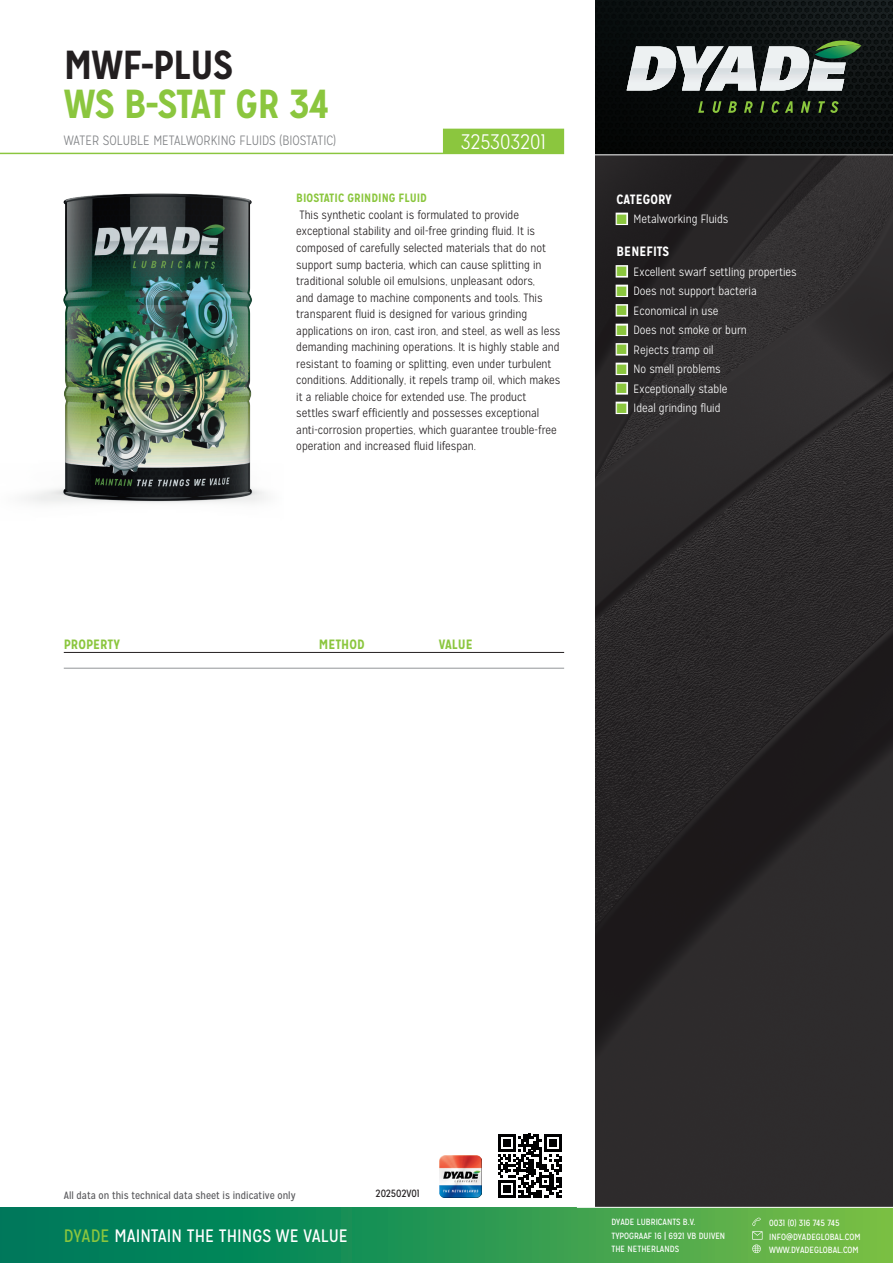
<style>
.page{position:relative;width:893px;height:1263px;background:#fff}
.page>*{position:absolute;margin:0;border:0;box-sizing:border-box;transform-origin:0 0}
.t1{font:700 40.5px "Mission Gothic";letter-spacing:-.035em;color:#8bc63e}
.t2{font:700 40.5px "Mission Gothic";letter-spacing:-.02em;color:#231f20}
.t3{font:300 21px "Mission Gothic";color:#fff}
.t4{font:18px "Mission Gothic";color:#fff}
.t5{font:300 13.5px "Mission Gothic";color:#808285}
.t6{font:700 13.5px "Mission Gothic";color:#8bc63e}
.t7{font:700 13.5px "Mission Gothic";color:#fff}
.t8{font:300 12px/16.5px "Mission Gothic";color:#231f20}
.t9{font:300 12px/19.5px "Mission Gothic";color:#fff}
.t10{font:700 12px "Mission Gothic";color:#8bc63e}
.t11{font:10.5px "Mission Gothic";color:#5a5a5d}
.t12{font:10.5px "Mission Gothic";color:#231f20}
.t13{font:9px/13.5px "Mission Gothic";color:#fff}
.s1{font-family:"European Pi Three";font-weight:400;font-size:10.5px}
.s2{color:#8bc63e}
</style>
<div class="page">
<svg style="left:595px;top:155px;width:298px;height:1052px;background:#2a2729"></svg>
<img style="left:595px;top:0;width:298px;height:154px">
<svg style="left:627px;top:40px;width:234px;height:50px;background:#8c9491"></svg>
<svg style="left:698px;top:101px;width:6px;height:12px"></svg>
<svg style="left:713px;top:101px;width:8px;height:12px"></svg>
<svg style="left:728px;top:101px;width:9px;height:12px"></svg>
<svg style="left:744px;top:101px;width:9px;height:12px"></svg>
<svg style="left:760px;top:101px;width:4px;height:12px"></svg>
<svg style="left:772px;top:101px;width:21px;height:12px"></svg>
<svg style="left:801px;top:101px;width:9px;height:12px"></svg>
<svg style="left:818px;top:101px;width:21px;height:12px"></svg>
<div style="left:0;top:1208px;width:893px;height:55px;background:linear-gradient(to right,#00745e,#73bd46)"></div>
<svg style="left:752px;top:1217px;width:10px;height:36px"></svg>
<img style="left:440px;top:1155px;width:42px;height:42px">
<svg style="left:498px;top:1134px;width:64px;height:64px"></svg>
<div style="left:446px;top:129px;width:118px;height:25px;background:#8bc63e"></div>
<img style="left:0;top:128px;width:446px;height:376px">
<hr style="left:64px;top:652px;width:500px;height:1px;background:#231f20">
<hr style="left:64px;top:668px;width:500px;height:1px;background:#939598">
<h1 class="t2" style="left:64px;top:40px;width:171px">MWF-PLUS</h1>
<h1 class="t1" style="left:64px;top:79px;width:268px">WS B-STAT GR 34</h1>
<p class="t5" style="left:64px;top:132px;width:274px">WATER SOLUBLE METALWORKING FLUIDS (BIOSTATIC)</p>
<h2 class="t3" style="left:461px;top:130px;width:87px">325303201</h2>
<p class="t10" style="left:296px;top:191px;width:132px">BIOSTATIC GRINDING FLUID</p>
<p class="t8" style="left:296px;top:207px;width:266px">This synthetic coolant is formulated to provide exceptional stability and oil-free grinding fluid. It is composed of carefully selected materials that do not support sump bacteria, which can cause splitting in traditional soluble oil emulsions, unpleasant odors,<br>and damage to machine components and tools. This transparent fluid is designed for various grinding applications on iron, cast iron, and steel, as well as less demanding machining operations. It is highly stable and resistant to foaming or splitting, even under turbulent conditions. Additionally, it repels tramp oil, which makes it a reliable choice for extended use. The product settles swarf efficiently and possesses exceptional anti-corrosion properties, which guarantee trouble-free operation and increased fluid lifespan.</p>
<p class="t7" style="left:617px;top:190px;width:57px">CATEGORY</p>
<p class="t9" style="left:617px;top:209px;width:113px"><span class="s1">N</span> Metalworking Fluids</p>
<p class="t7" style="left:617px;top:243px;width:54px">BENEFITS</p>
<p class="t9" style="left:617px;top:262px;width:182px"><span class="s1">N</span> Excellent swarf settling properties<br><span class="s1">N</span> Does not support bacteria<br><span class="s1">N</span> Economical in use<br><span class="s1">N</span> Does not smoke or burn<br><span class="s1">N</span> Rejects tramp oil<br><span class="s1">N</span> No smell problems<br><span class="s1">N</span> Exceptionally stable<br><span class="s1">N</span> Ideal grinding fluid</p>
<p class="t6" style="left:64px;top:636px;width:58px">PROPERTY</p>
<p class="t6" style="left:319px;top:636px;width:47px">METHOD</p>
<p class="t6" style="left:439px;top:636px;width:36px">VALUE</p>
<p class="t11" style="left:64px;top:1189px;width:233px">All data on this technical data sheet is indicative only</p>
<p class="t12" style="left:376px;top:1187px;width:46px">202502V01</p>
<h3 class="t4" style="left:64px;top:1225px;width:286px"><span class="s2">DYADE</span> MAINTAIN THE THINGS WE VALUE</h3>
<p class="t13" style="left:611px;top:1215px;width:115px">DYADE LUBRICANTS B.V.<br>TYPOGRAAF 16 | 6921 VB DUIVEN<br>THE NETHERLANDS</p>
<p class="t13" style="left:769px;top:1216px;width:93px">0031 (0) 316 745 745<br>INFO@DYADEGLOBAL.COM<br>WWW.DYADEGLOBAL.COM</p>
</div>
